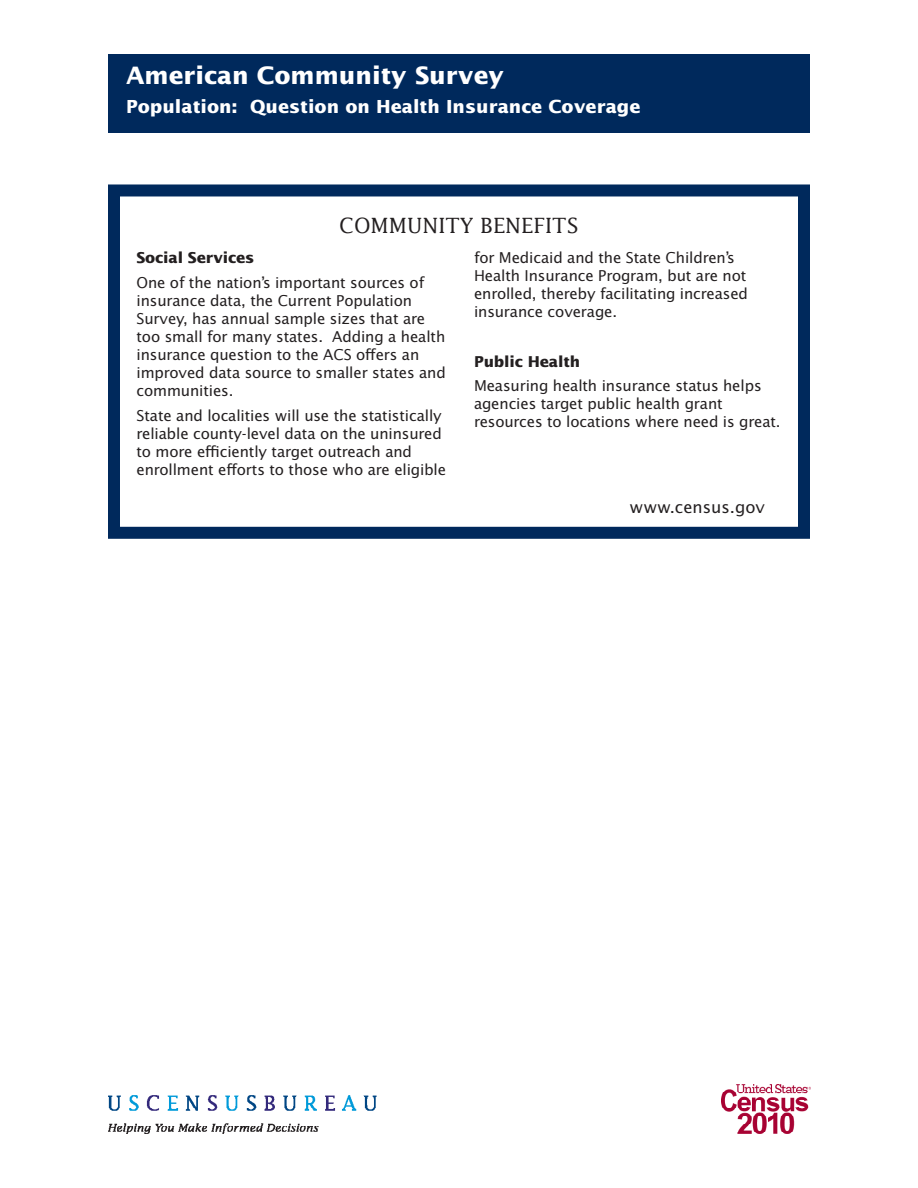
<style>
.page{position:relative;width:918px;height:1188px;background:#fff}
.page>*{position:absolute;margin:0;border:0;box-sizing:border-box;transform-origin:0 0}
.t1{font:700 24px "Lucida Sans";color:#fff}
.t2{font:21px "Lucida";color:#231f20}
.t3{font:700 18px "Lucida Sans";color:#fff}
.t4{font:16.5px "Lucida Sans";color:#231f20}
.Box_Text{font:15px/18px "Lucida Sans";letter-spacing:-.01em;color:#231f20}
.Box_Text-2{font:700 15px "Lucida Sans";letter-spacing:-.01em;color:#231f20}
</style>
<div class="page">
<div style="left:108px;top:184px;width:702px;height:355px;border:12px solid #00295c"></div>
<img style="left:108px;top:1095px;width:269px;height:39px">
<img style="left:722px;top:1085px;width:88px;height:49px">
<div style="left:108px;top:54px;width:702px;height:78px;background:#00295c"></div>
<p class="t1" style="left:126px;top:62px;width:380px">American Community Survey</p>
<p class="t3" style="left:126px;top:96px;width:516px">Population: Question on Health Insurance Coverage</p>
<p class="t2" style="left:339px;top:212px;width:241px">COMMUNITY BENEFITS</p>
<p class="Box_Text-2" style="left:136px;top:249px;width:120px">Social Services</p>
<p class="Box_Text" style="left:136px;top:274px;width:311px">One of the nation’s important sources of insurance data, the Current Population Survey, has annual sample sizes that are too small for many states. Adding a health insurance question to the ACS offers an improved data source to smaller states and communities.</p>
<p class="Box_Text" style="left:136px;top:407px;width:311px">State and localities will use the statistically reliable county-level data on the uninsured to more efficiently target outreach and enrollment efforts to those who are eligible</p>
<p class="Box_Text" style="left:474px;top:249px;width:276px">for Medicaid and the State Children’s Health Insurance Program, but are not enrolled, thereby facilitating increased insurance coverage.</p>
<p class="Box_Text-2" style="left:474px;top:353px;width:108px">Public Health</p>
<p class="Box_Text" style="left:474px;top:377px;width:308px">Measuring health insurance status helps agencies target public health grant resources to locations where need is great.</p>
<p class="t4" style="left:630px;top:498px;width:137px">www.census.gov</p>
</div>
